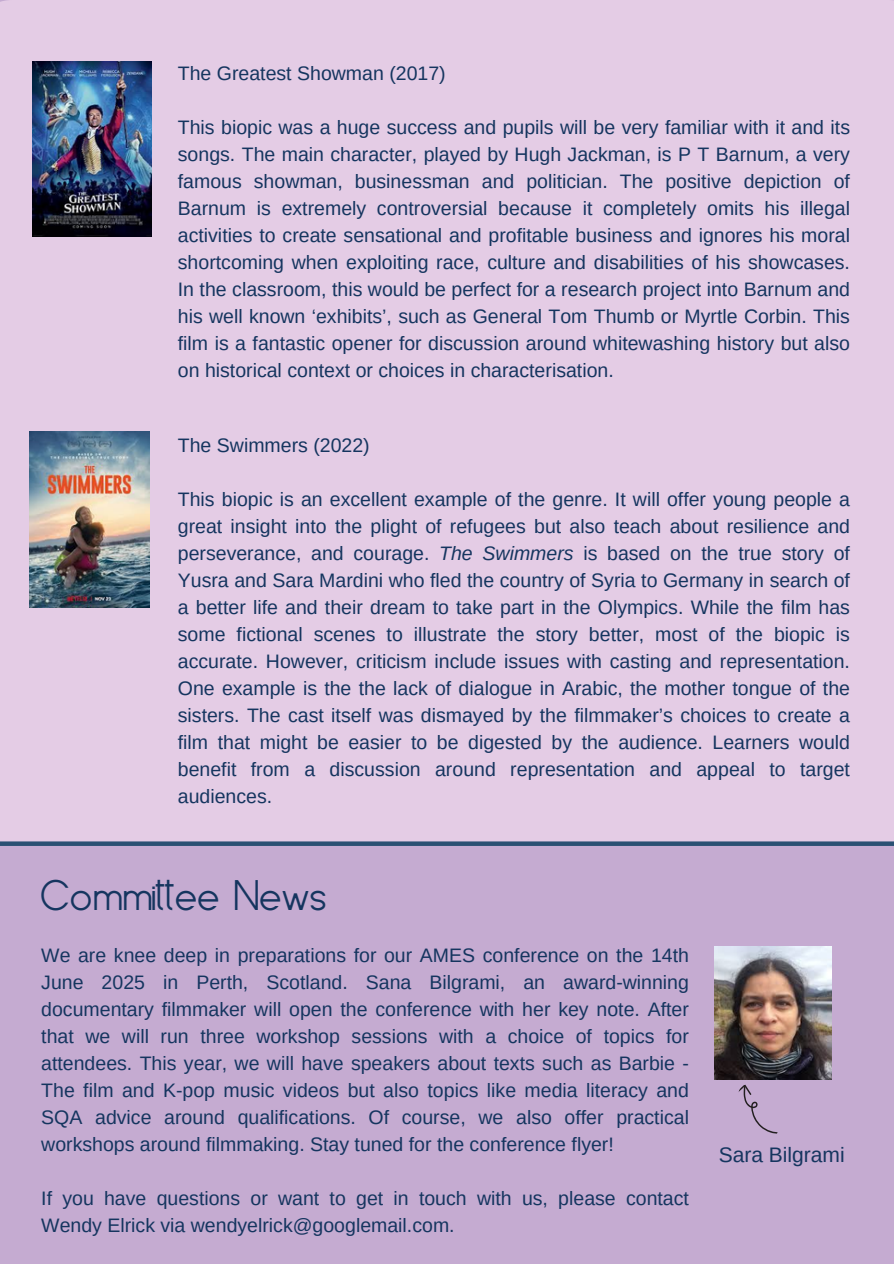
<style>
.page{position:relative;width:894px;height:1264px;background:#fff}
.page>*{position:absolute;margin:0;border:0;box-sizing:border-box;transform-origin:0 0}
.t1{font:300 34.5px "Glasgow";color:#15355f}
.t2{font:21px "Arimo";color:#15355f}
.t3{font:19.5px/27px "Arimo";color:#15355f;text-align:justify}
.s1{font-style:italic}
</style>
<div class="page">
<div style="left:0;top:0;width:893px;height:1263px;background:#c5abd1"></div>
<div style="left:0;top:0;width:893px;height:841px;background:#e4cce5"></div>
<div style="left:0;top:841px;width:893px;height:5px;background:#2a5073"></div>
<img style="left:714px;top:946px;width:117px;height:133px">
<img style="left:32px;top:61px;width:119px;height:176px">
<img style="left:30px;top:431px;width:119px;height:176px">
<svg style="left:738px;top:1084px;width:40px;height:50px"></svg>
<p class="t3" style="left:178px;top:59px;width:269px">The Greatest Showman (2017)</p>
<h1 class="t3" style="left:178px;top:113px;width:673px">This biopic was a huge success and pupils will be very familiar with it and its songs. The main character, played by Hugh Jackman, is P T Barnum, a very famous showman, businessman and politician. The positive depiction of Barnum is extremely controversial because it completely omits his illegal activities to create sensational and profitable business and ignores his moral shortcoming when exploiting race, culture and disabilities of his showcases.<br>In the classroom, this would be perfect for a research project into Barnum and his well known ‘exhibits’, such as General Tom Thumb or Myrtle Corbin. This film is a fantastic opener for discussion around whitewashing history but also on historical context or choices in characterisation.</h1>
<p class="t3" style="left:178px;top:431px;width:193px">The Swimmers (2022)</p>
<p class="t3" style="left:178px;top:485px;width:673px">This biopic is an excellent example of the genre. It will offer young people a great insight into the plight of refugees but also teach about resilience and perseverance, and courage. <span class="s1">The Swimmers</span> is based on the true story of Yusra and Sara Mardini who fled the country of Syria to Germany in search of a better life and their dream to take part in the Olympics. While the film has some fictional scenes to illustrate the story better, most of the biopic is accurate. However, criticism include issues with casting and representation.<br>One example is the the lack of dialogue in Arabic, the mother tongue of the sisters. The cast itself was dismayed by the filmmaker’s choices to create a film that might be easier to be digested by the audience. Learners would benefit from a discussion around representation and appeal to target audiences.</p>
<p class="t1" style="left:41px;top:867px;width:287px">Committee News</p>
<p class="t3" style="left:41px;top:941px;width:649px">We are knee deep in preparations for our AMES conference on the 14th June 2025 in Perth, Scotland. Sana Bilgrami, an award-winning documentary filmmaker will open the conference with her key note. After that we will run three workshop sessions with a choice of topics for attendees. This year, we will have speakers about texts such as Barbie - The film and K-pop music videos but also topics like media literacy and SQA advice around qualifications. Of course, we also offer practical workshops around filmmaking. Stay tuned for the conference flyer!</p>
<p class="t3" style="left:41px;top:1184px;width:649px">If you have questions or want to get in touch with us, please contact<br>Wendy Elrick via wendyelrick@googlemail.com.</p>
<p class="t2" style="left:718px;top:1143px;width:127px">Sara Bilgrami</p>
</div>
